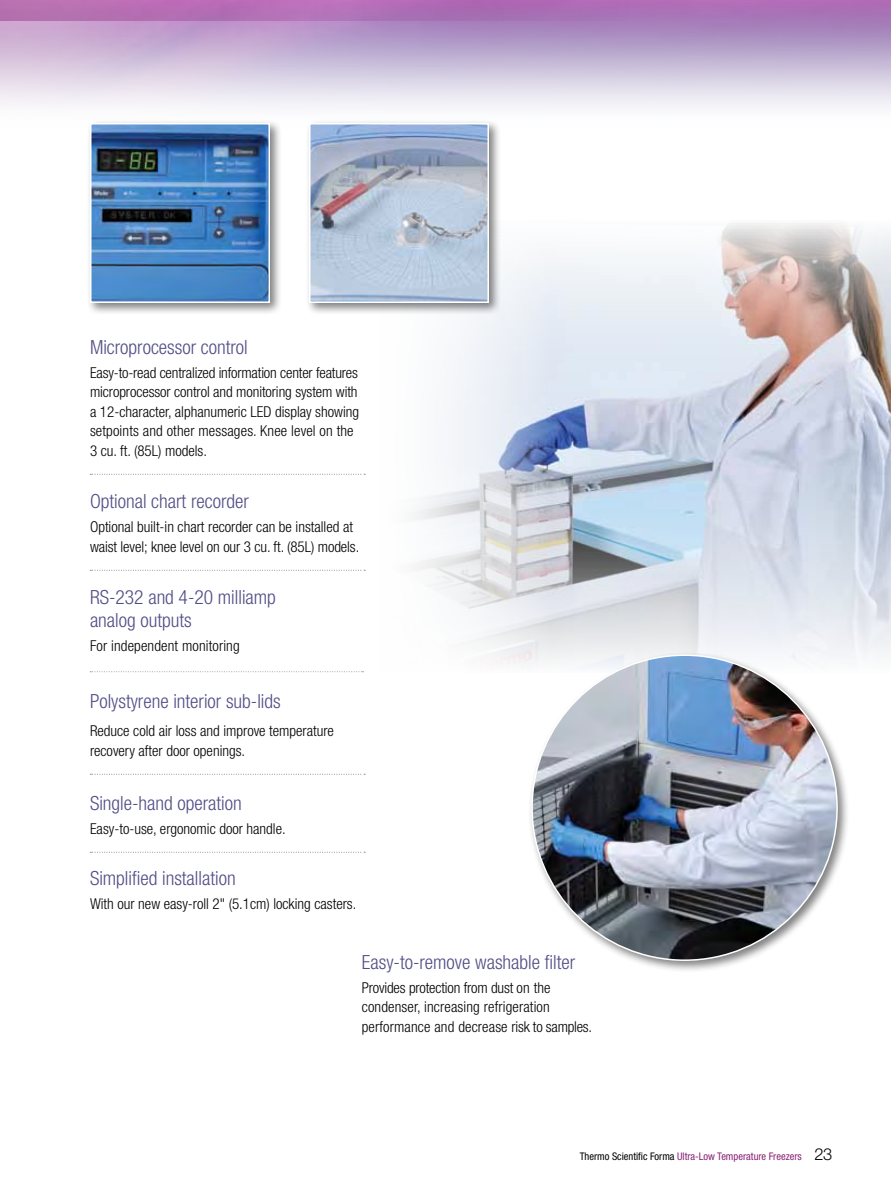
<style>
.page{position:relative;width:891px;height:1188px;background:#fff}
.page>*{position:absolute;margin:0;border:0;box-sizing:border-box;transform-origin:0 0}
.t1{font:300 condensed 19.5px/22.5px "Helvetica Neue LT Std";color:#524e86}
.t2{font:300 condensed 15px/19.5px "Helvetica Neue LT Std";color:#000}
.t3{font:condensed 10.5px "Helvetica Neue LT Std";color:#872175}
.s1{color:#000}
.s2{font-weight:300;font-stretch:normal;font-size:16.5px;color:#000}
</style>
<div class="page">
<img style="left:552px;top:223px;width:339px;height:434px">
<svg style="left:412px;top:257px;width:140px;height:409px;fill:#eff2f6"></svg>
<svg style="left:90px;top:474px;width:275px;height:1px"></svg>
<svg style="left:90px;top:570px;width:275px;height:1px"></svg>
<svg style="left:90px;top:774px;width:275px;height:1px"></svg>
<svg style="left:90px;top:852px;width:275px;height:1px"></svg>
<div style="left:86px;top:119px;width:197px;height:197px;background:#000;opacity:.5"></div>
<img style="left:93px;top:136px;width:174px;height:164px">
<div style="left:90px;top:123px;width:180px;height:180px;border:2px solid #fff"></div>
<div style="left:305px;top:119px;width:197px;height:197px;background:#000;opacity:.5"></div>
<img style="left:312px;top:136px;width:174px;height:164px">
<div style="left:309px;top:123px;width:180px;height:180px;border:2px solid #fff"></div>
<img style="left:86px;top:123px;width:416px;height:13px">
<svg style="left:0;top:0;width:891px;height:123px"></svg>
<div style="left:0;top:0;width:630px;height:21px;background:linear-gradient(to right,#ba70b2,#a86db6)"></div>
<div style="left:528px;top:651px;width:323px;height:323px;background:#000;opacity:.5"></div>
<img style="left:532px;top:655px;width:305px;height:305px;border-radius:151px">
<svg style="left:90px;top:671px;width:274px;height:1px"></svg>
<h1 class="t1" style="left:90px;top:336px;width:159px">Microprocessor control</h1>
<p class="t2" style="left:90px;top:363px;width:271px">Easy-to-read centralized information center features microprocessor control and monitoring system with a 12-character, alphanumeric LED display showing setpoints and other messages. Knee level on the 3 cu. ft. (85L) models.</p>
<h1 class="t1" style="left:90px;top:490px;width:160px">Optional chart recorder</h1>
<p class="t2" style="left:90px;top:517px;width:271px">Optional built-in chart recorder can be installed at waist level; knee level on our 3 cu. ft. (85L) models.</p>
<h1 class="t1" style="left:90px;top:586px;width:187px">RS-232 and 4-20 milliamp analog outputs</h1>
<p class="t2" style="left:90px;top:636px;width:151px">For independent monitoring</p>
<h1 class="t1" style="left:90px;top:690px;width:192px">Polystyrene interior sub-lids</h1>
<p class="t2" style="left:90px;top:721px;width:246px">Reduce cold air loss and improve temperature recovery after door openings.</p>
<h1 class="t1" style="left:90px;top:792px;width:153px">Single-hand operation</h1>
<p class="t2" style="left:90px;top:819px;width:197px">Easy-to-use, ergonomic door handle.</p>
<h1 class="t1" style="left:90px;top:867px;width:147px">Simplified installation</h1>
<p class="t2" style="left:90px;top:894px;width:268px">With our new easy-roll 2" (5.1cm) locking casters.</p>
<h1 class="t1" style="left:362px;top:950px;width:215px">Easy-to-remove washable filter</h1>
<p class="t2" style="left:362px;top:977px;width:232px">Provides protection from dust on the condenser, increasing refrigeration performance and decrease risk to samples.</p>
<p class="t3" style="left:580px;top:1150px;width:254px"><span class="s1">Thermo Scientific Forma</span> Ultra-Low Temperature Freezers <span class="s2">23</span></p>
</div>
